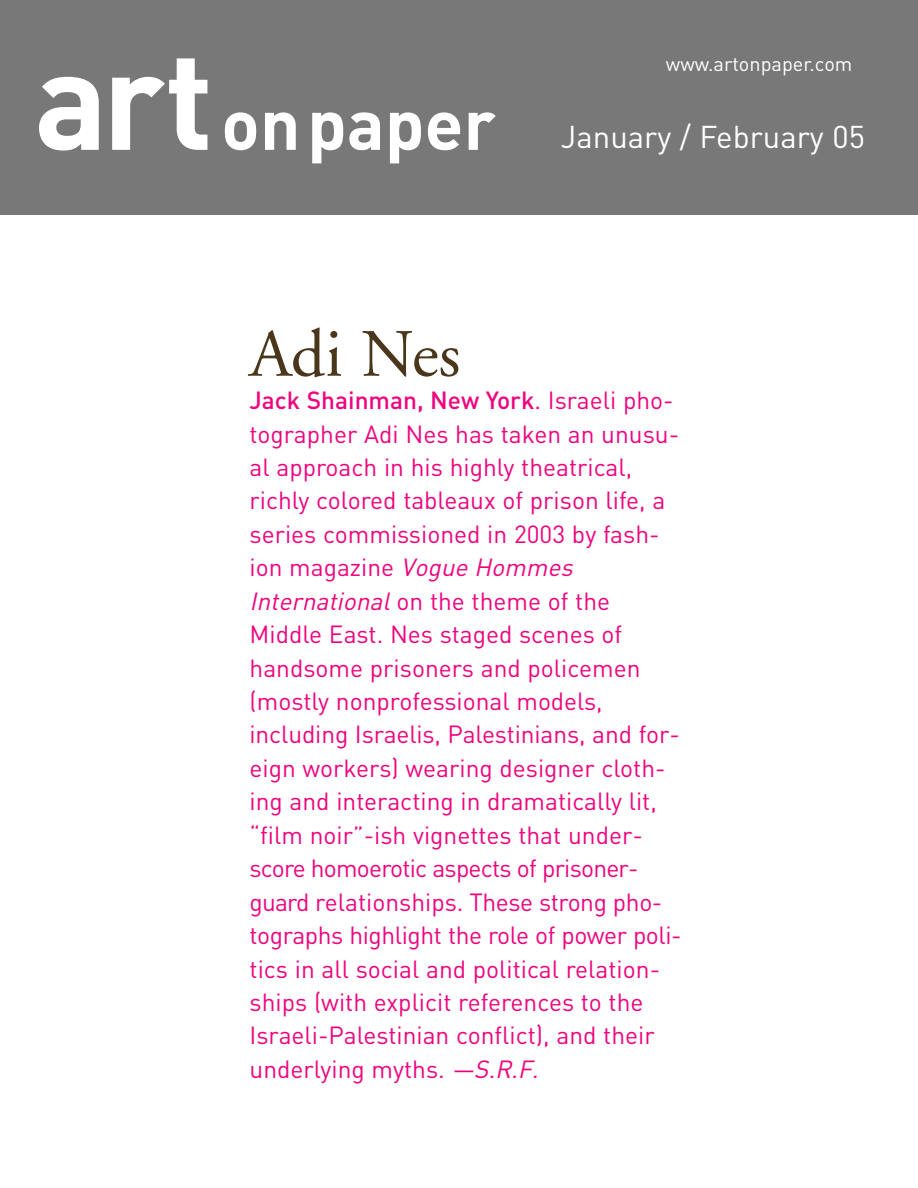
<style>
.page{position:relative;width:918px;height:1188px;background:#fff}
.page>*{position:absolute;margin:0;border:0;box-sizing:border-box;transform-origin:0 0}
.t1{font:700 71.1px "DIN";color:#fff}
.t2{font:67.5px "Adobe Garamond";letter-spacing:-.005em;color:#4a361a}
.t3{font:31.2px "DIN";color:#fff}
.t4{font:24.6px/33.5px "DIN";color:#ef047e}
.t5{font:19.95px "DIN";color:#fff}
.s1{font-size:138.45px}
.s2{font-weight:500}
.s3{font-style:italic}
</style>
<div class="page">
<div style="left:0;top:0;width:918px;height:214px;background:#787878"></div>
<h1 class="t1" style="left:34px;top:84px;width:463px"><span class="s1">art</span>onpaper</h1>
<p class="t5" style="left:666px;top:52px;width:188px">www.artonpaper.com</p>
<p class="t3" style="left:561px;top:119px;width:306px">January / February 05</p>
<h2 class="t2" style="left:250px;top:327px;width:212px">Adi Nes</h2>
<p class="t4" style="left:250px;top:384px;width:434px"><span class="s2">Jack Shainman, New York</span>. Israeli pho&shy;tographer Adi Nes has taken an unusu&shy;al approach in his highly theatrical, richly colored tableaux of prison life, a series commissioned in 2003 by fash&shy;ion magazine <span class="s3">Vogue Hommes International</span> o n t h e t h e m e o f t h e Middle East. Nes staged scenes of handsome prisoners and policemen (mostly nonprofessional models, including Israelis, Palestinians, and for&shy;eign workers) wearing designer cloth&shy;ing and interacting in dramatically lit, “film noir”-ish vignettes that under&shy;score homoerotic aspects of prisoner&shy;guard relationships. These strong pho&shy;tographs highlight the role of power poli&shy;tics in all social and political relation&shy;ships (with explicit references to the Israeli-Palestinian conflict), and their underlying myths. <span class="s3">—S.R.F.</span></p>
</div>
